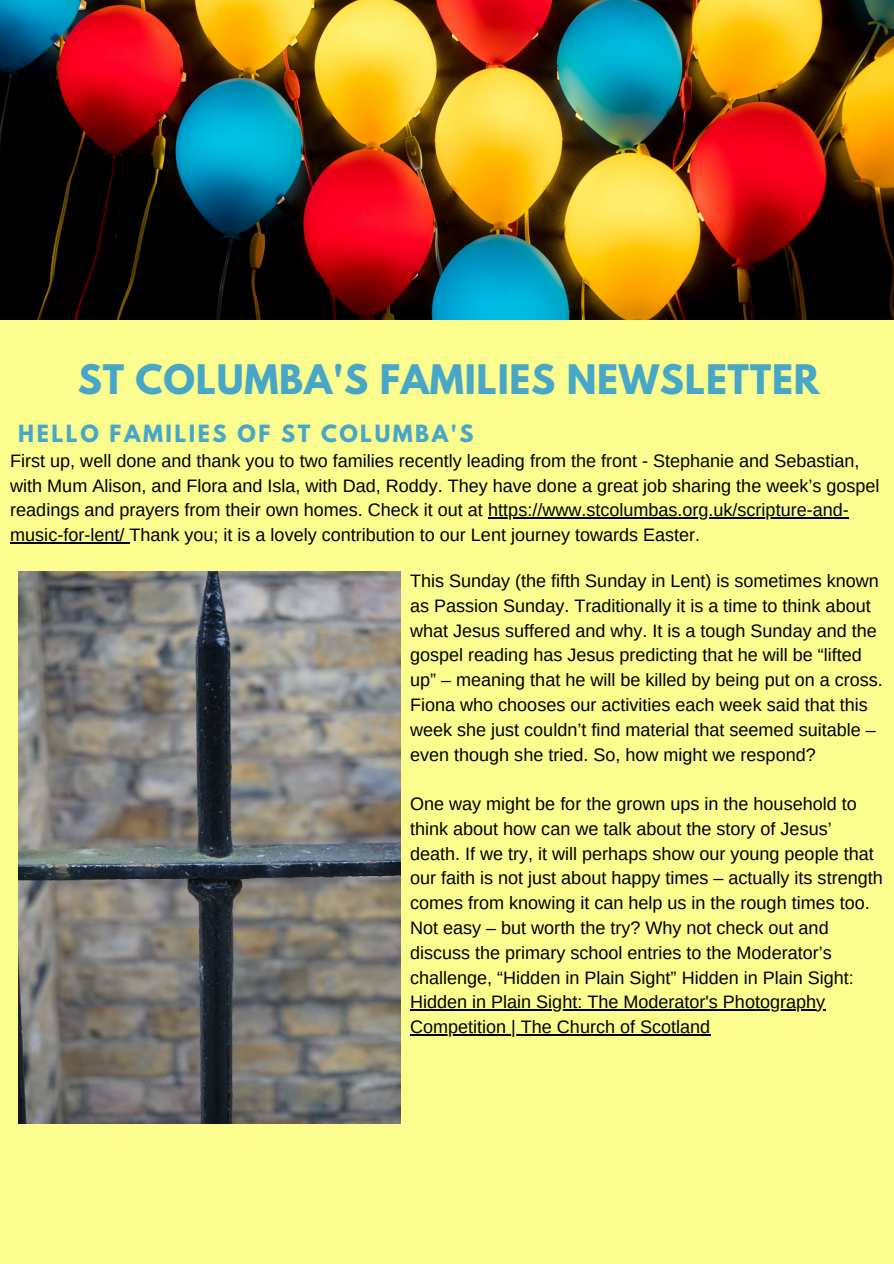
<style>
.page{position:relative;width:894px;height:1264px;background:#fff}
.page>*{position:absolute;margin:0;border:0;box-sizing:border-box;transform-origin:0 0}
.t1{font:700 36px "League Spartan";letter-spacing:.02em;color:#48a7c7}
.t2{font:700 21px "League Spartan";letter-spacing:.12em;color:#48a7c7}
.t3{font:18px/24.8px "Arimo";color:#000}
</style>
<div class="page">
<div style="left:0;top:0;width:893px;height:1263px;background:#fcfd8f"></div>
<img style="left:0;top:0;width:893px;height:320px">
<img style="left:18px;top:571px;width:382px;height:552px">
<hr style="left:488px;top:517px;width:360px;height:1px;background:#000">
<hr style="left:10px;top:542px;width:119px;height:1px;background:#000">
<hr style="left:410px;top:1009px;width:415px;height:1px;background:#000">
<hr style="left:410px;top:1034px;width:300px;height:1px;background:#000">
<p class="t1" style="left:78px;top:362px;width:743px">ST COLUMBA'S FAMILIES NEWSLETTER</p>
<p class="t2" style="left:18px;top:423px;width:456px">HELLO FAMILIES OF ST COLUMBA'S</p>
<p class="t3" style="left:10px;top:448px;width:870px">First up, well done and thank you to two families recently leading from the front - Stephanie and Sebastian, with Mum Alison, and Flora and Isla, with Dad, Roddy. They have done a great job sharing the week’s gospel readings and prayers from their own homes. Check it out at https://www.stcolumbas.org.uk/scripture-and&shy;music-for-lent/ Thank you; it is a lovely contribution to our Lent journey towards Easter.</p>
<p class="t3" style="left:410px;top:568px;width:474px">This Sunday (the fifth Sunday in Lent) is sometimes known as Passion Sunday. Traditionally it is a time to think about what Jesus suffered and why. It is a tough Sunday and the gospel reading has Jesus predicting that he will be “lifted up” – meaning that he will be killed by being put on a cross.<br>Fiona who chooses our activities each week said that this week she just couldn’t find material that seemed suitable – even though she tried. So, how might we respond?</p>
<p class="t3" style="left:410px;top:791px;width:474px">One way might be for the grown ups in the household to think about how can we talk about the story of Jesus’ death. If we try, it will perhaps show our young people that our faith is not just about happy times – actually its strength comes from knowing it can help us in the rough times too.<br>Not easy – but worth the try? Why not check out and discuss the primary school entries to the Moderator’s challenge, “Hidden in Plain Sight” Hidden in Plain Sight:<br>Hidden in Plain Sight: The Moderator's Photography Competition | The Church of Scotland</p>
</div>
